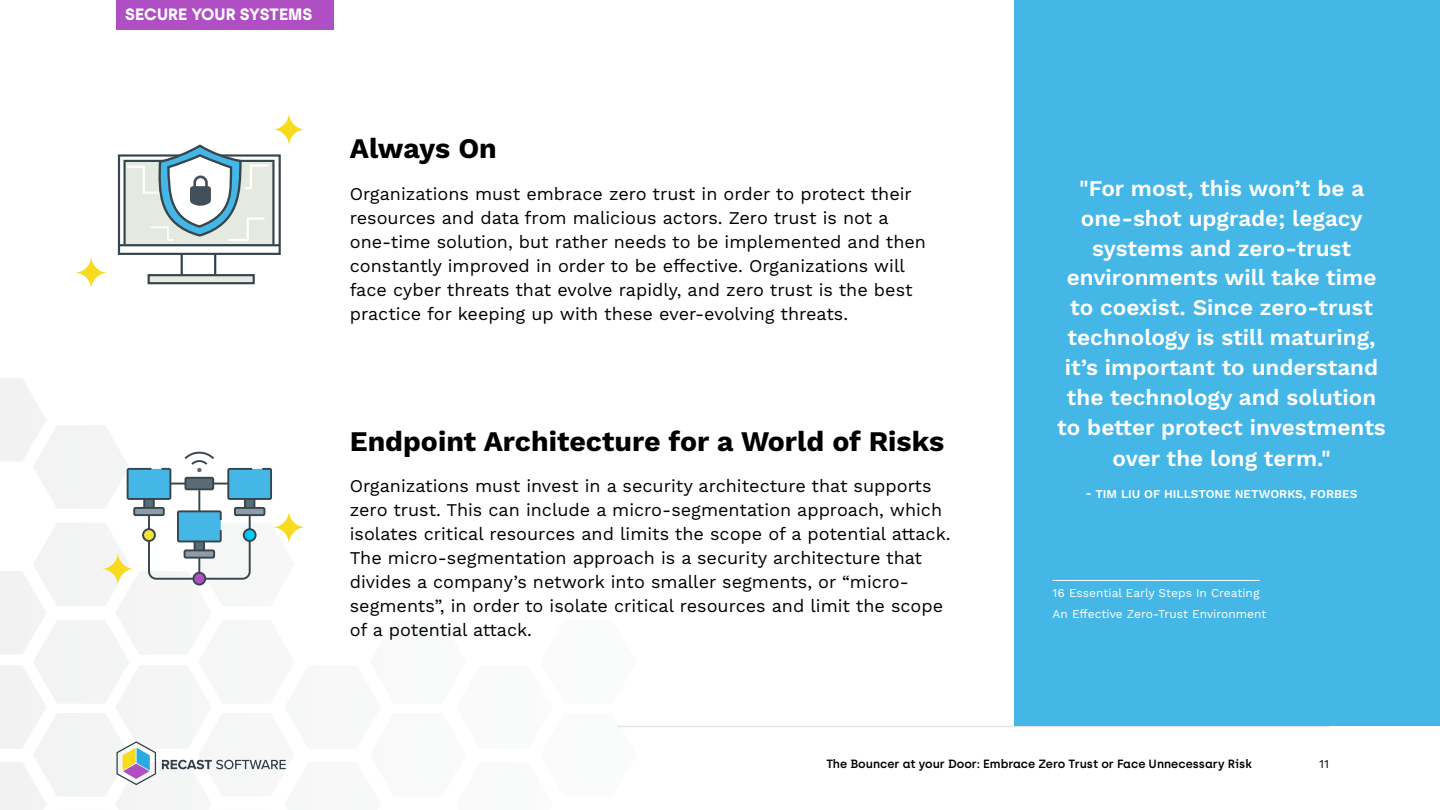
<style>
.page{position:relative;width:1440px;height:810px;background:#fff}
.page>*{position:absolute;margin:0;border:0;box-sizing:border-box;transform-origin:0 0}
.t1{font:700 28.35px "Work Sans";color:#000}
.t2{font:600 22.35px/30px "Work Sans";color:#fff;text-align:center}
.t3{font:18px/23.9px "Work Sans";color:#000}
.t4{font:700 16.5px "Archia";color:#fff}
.t5{font:12px/20.9px "Work Sans";color:#fff}
.t6{font:600 12px "Archia";color:#000}
.t7{font:600 12px "Work Sans";color:#fff}
.t8{font:12px "Work Sans";color:#000}
</style>
<div class="page">
<svg style="left:0;top:378px;width:620px;height:432px"></svg>
<svg style="left:162px;top:760px;width:124px;height:9px"></svg>
<svg style="left:116px;top:741px;width:40px;height:44px"></svg>
<hr style="left:618px;top:726px;width:711px;height:1px;background:#e0e4e1">
<svg style="left:272px;top:112px;width:34px;height:34px"></svg>
<svg style="left:272px;top:510px;width:34px;height:34px"></svg>
<svg style="left:75px;top:256px;width:33px;height:34px"></svg>
<svg style="left:101px;top:552px;width:34px;height:34px"></svg>
<div style="left:118px;top:154px;width:163px;height:101px;border:2px solid #37464c"></div>
<hr style="left:120px;top:244px;width:159px;height:2px;background:#323f48">
<svg style="left:181px;top:255px;width:2px;height:19px"></svg>
<svg style="left:214px;top:255px;width:2px;height:19px"></svg>
<div style="left:149px;top:275px;width:105px;height:8px;background:#e5eae1"></div>
<div style="left:148px;top:274px;width:107px;height:10px;border:2px solid #37464c"></div>
<div style="left:123px;top:160px;width:152px;height:85px;border:2px solid #37464c"></div>
<svg style="left:126px;top:144px;width:144px;height:98px"></svg>
<div style="left:192px;top:572px;width:14px;height:14px;border:2px solid #37464c;border-radius:50%"></div>
<div style="left:244px;top:490px;width:11px;height:23px;border:2px solid #37464c"></div>
<div style="left:228px;top:469px;width:43px;height:30px;background:#45b7e7"></div>
<div style="left:227px;top:468px;width:45px;height:32px;border:2px solid #37464c"></div>
<svg style="left:244px;top:529px;width:12px;height:12px"></svg>
<div style="left:243px;top:528px;width:14px;height:14px;border:2px solid #37464c;border-radius:50%"></div>
<div style="left:235px;top:508px;width:29px;height:7px;background:#8d9ca8"></div>
<div style="left:234px;top:507px;width:31px;height:9px;border:2px solid #37464c"></div>
<div style="left:144px;top:491px;width:10px;height:21px;background:#596c76"></div>
<div style="left:143px;top:490px;width:12px;height:23px;border:2px solid #37464c"></div>
<div style="left:128px;top:469px;width:42px;height:30px;background:#45b7e7"></div>
<div style="left:127px;top:468px;width:44px;height:32px;border:2px solid #37464c"></div>
<div style="left:143px;top:529px;width:12px;height:12px;background:#f1e237;border-radius:50%"></div>
<div style="left:142px;top:528px;width:14px;height:14px;border:2px solid #37464c;border-radius:50%"></div>
<div style="left:134px;top:508px;width:30px;height:7px;background:#8d9ca8"></div>
<div style="left:133px;top:507px;width:32px;height:9px;border:2px solid #37464c"></div>
<svg style="left:147px;top:451px;width:105px;height:134px"></svg>
<div style="left:116px;top:0;width:218px;height:29px;background:#b04ec4"></div>
<div style="left:1014px;top:0;width:426px;height:726px;background:#45b7e7"></div>
<hr style="left:1053px;top:580px;width:207px;height:1px;background:#fff">
<p class="t4" style="left:125px;top:4px;width:189px">SECURE YOUR SYSTEMS</p>
<h1 class="t1" style="left:350px;top:132px;width:149px">Always On</h1>
<p class="t3" style="left:350px;top:183px;width:578px">Organizations must embrace zero trust in order to protect their resources and data from malicious actors. Zero trust is not a one-time solution, but rather needs to be implemented and then constantly improved in order to be effective. Organizations will face cyber threats that evolve rapidly, and zero trust is the best practice for keeping up with these ever-evolving threats.</p>
<h1 class="t1" style="left:350px;top:424px;width:596px">Endpoint Architecture for a World of Risks</h1>
<p class="t3" style="left:350px;top:475px;width:602px">Organizations must invest in a security architecture that supports zero trust. This can include a micro-segmentation approach, which isolates critical resources and limits the scope of a potential attack.<br>The micro-segmentation approach is a security architecture that divides a company’s network into smaller segments, or “micro&shy;segments”, in order to isolate critical resources and limit the scope of a potential attack.</p>
<p class="t2" style="left:1057px;top:174px;width:330px">"For most, this won’t be a one-shot upgrade; legacy systems and zero-trust environments will take time to coexist. Since zero-trust technology is still maturing, it’s important to understand the technology and solution to better protect investments over the long term."</p>
<p class="t7" style="left:1086px;top:486px;width:273px">- TIM LIU OF HILLSTONE NETWORKS, FORBES</p>
<p class="t5" style="left:1053px;top:583px;width:215px">16 Essential Early Steps In Creating<br>An Effective Zero-Trust Environment</p>
<p class="t6" style="left:827px;top:757px;width:427px">The Bouncer at your Door: Embrace Zero Trust or Face Unnecessary Risk</p>
<p class="t8" style="left:1319px;top:757px;width:11px">11</p>
</div>
